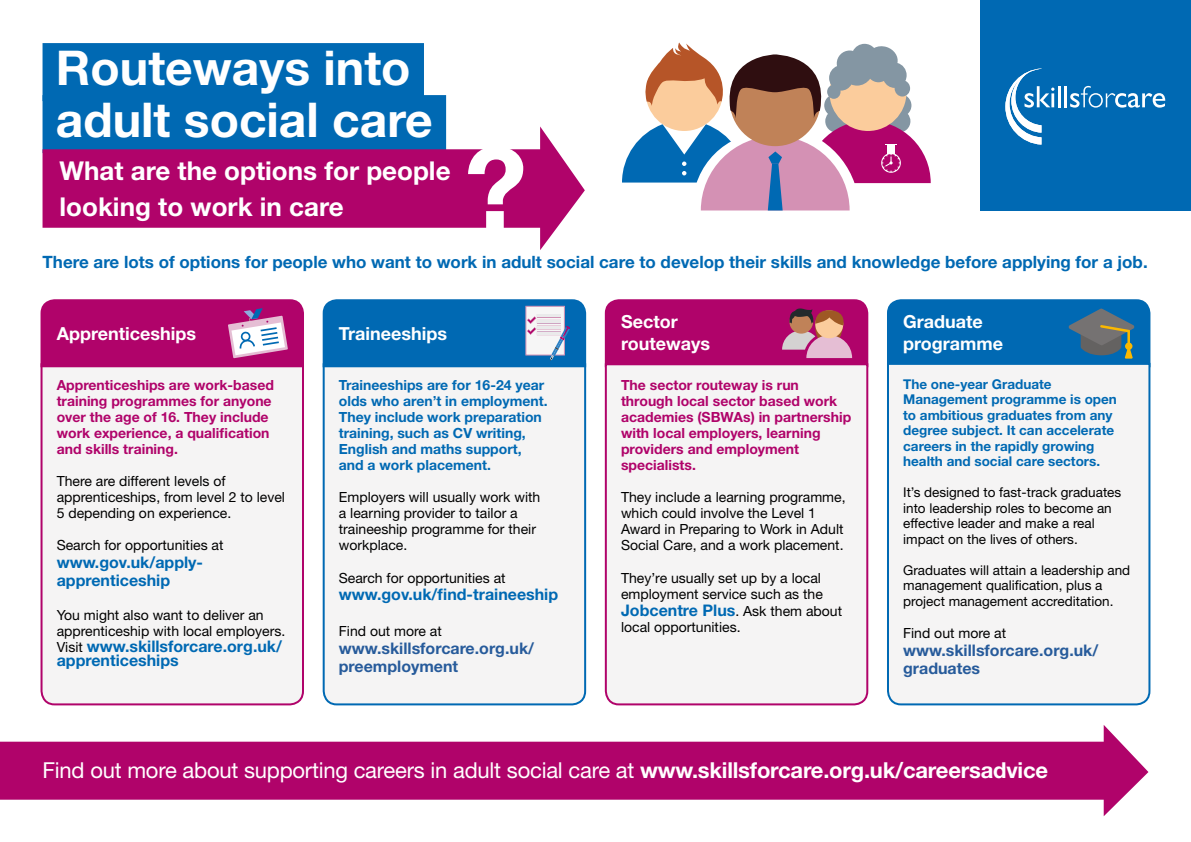
<style>
.page{position:relative;width:1191px;height:842px;background:#fff}
.page>*{position:absolute;margin:0;border:0;box-sizing:border-box;transform-origin:0 0}
.t1{font:700 112.2px "Helvetica Neue LT Std";color:#fff}
.t2{font:700 48px/52px "Helvetica Neue LT Std";color:#fff}
.t3{font:700 26px/36px "Helvetica Neue LT Std";color:#fff}
.t4{font:22px "Helvetica Neue LT Std";letter-spacing:-.01em;color:#fff}
.t5{font:700 18px/22px "Helvetica Neue LT Std";color:#fff}
.t6{font:700 17px "Helvetica Neue LT Std";color:#0069b3}
.t7{font:700 16px/18px "Helvetica Neue LT Std";color:#0069b3}
.t8{font:700 16px/18px "Helvetica Neue LT Std";color:#275b9b}
.t9{font:14px/16px "Helvetica Neue LT Std";color:#000}
.t10{font:700 14px/16px "Helvetica Neue LT Std";color:#b0036a}
.t11{font:700 14px/16px "Helvetica Neue LT Std";color:#0069b3}
.t12{font:13.5px/15.5px "Helvetica Neue LT Std";color:#000}
.t13{font:700 13.5px/15.5px "Helvetica Neue LT Std";color:#0069b3}
.s1{font-weight:400;font-size:14px;color:#000}
.s2{font-weight:700}
</style>
<div class="page">
<svg style="left:0;top:725px;width:1148px;height:91px;fill:#b0036a"></svg>
<div style="left:980px;top:0;width:211px;height:210px;background:#0069b3"></div>
<svg style="left:1005px;top:69px;width:49px;height:76px"></svg>
<hr style="left:1058px;top:86px;width:2px;height:21px;background:#fff">
<hr style="left:1064px;top:86px;width:3px;height:21px;background:#fff">
<svg style="left:1070px;top:86px;width:95px;height:22px"></svg>
<svg style="left:40px;top:368px;width:264px;height:338px"></svg>
<div style="left:322px;top:368px;width:265px;height:338px;background:#f5f4f4"></div>
<div style="left:43px;top:43px;width:381px;height:58px;background:#0069b3"></div>
<div style="left:43px;top:95px;width:403px;height:58px;background:#0069b3"></div>
<svg style="left:43px;top:126px;width:542px;height:124px"></svg>
<div style="left:60px;top:153px;width:398px;height:37px;background:#b0036a"></div>
<div style="left:60px;top:189px;width:291px;height:37px;background:#b0036a"></div>
<div style="left:604px;top:368px;width:265px;height:338px;background:#f5f4f4"></div>
<svg style="left:887px;top:368px;width:264px;height:338px"></svg>
<svg style="left:604px;top:299px;width:265px;height:69px;background:#b72477"></svg>
<svg style="left:40px;top:299px;width:264px;height:69px;background:#b5207b"></svg>
<svg style="left:887px;top:299px;width:264px;height:69px;background:#1a71ad"></svg>
<svg style="left:322px;top:299px;width:265px;height:69px;background:#1f78ba"></svg>
<svg style="left:622px;top:43px;width:308px;height:167px"></svg>
<h2 class="t2" style="left:56px;top:41px;width:378px">Routeways into adult social care</h2>
<h3 class="t3" style="left:60px;top:152px;width:392px">What are the options for people looking to work in care</h3>
<h1 class="t1" style="left:464px;top:119px;width:64px">?</h1>
<p class="t6" style="left:43px;top:251px;width:1106px">There are lots of options for people who want to work in adult social care to develop their skills and knowledge before applying for a job.</p>
<p class="t5" style="left:57px;top:322px;width:141px">Apprenticeships</p>
<p class="t5" style="left:339px;top:322px;width:110px">Traineeships</p>
<p class="t5" style="left:621px;top:310px;width:91px">Sector routeways</p>
<p class="t5" style="left:903px;top:310px;width:101px">Graduate programme</p>
<p class="t10" style="left:621px;top:377px;width:232px">The sector routeway is run through local sector based work academies (SBWAs) in partnership with local employers, learning providers and employment specialists.</p>
<p class="t9" style="left:621px;top:489px;width:226px">They include a learning programme, which could involve the Level 1<br>Award in Preparing to Work in Adult Social Care, and a work placement.</p>
<p class="t9" style="left:621px;top:569px;width:203px">They’re usually set up by a local employment service such as the</p>
<p class="t7" style="left:621px;top:601px;width:222px">Jobcentre Plus<span class="s1">. Ask them about</span></p>
<p class="t9" style="left:621px;top:619px;width:121px">local opportunities.</p>
<p class="t13" style="left:903px;top:376px;width:215px">The one-year Graduate<br>Management programme is open to ambitious graduates from any degree subject. It can accelerate careers in the rapidly growing health and social care sectors.</p>
<p class="t12" style="left:903px;top:484px;width:220px">It’s designed to fast-track graduates into leadership roles to become an effective leader and make a real impact on the lives of others.</p>
<p class="t12" style="left:903px;top:562px;width:229px">Graduates will attain a leadership and management qualification, plus a project management accreditation.</p>
<p class="t9" style="left:903px;top:624px;width:104px">Find out more at</p>
<p class="t8" style="left:903px;top:641px;width:197px">www.skillsforcare.org.uk/ graduates</p>
<p class="t10" style="left:57px;top:377px;width:219px">Apprenticeships are work-based training programmes for anyone over the age of 16. They include work experience, a qualification and skills training.</p>
<p class="t9" style="left:57px;top:473px;width:230px">There are different levels of apprenticeships, from level 2 to level<br>5 depending on experience.</p>
<p class="t9" style="left:57px;top:537px;width:168px">Search for opportunities at</p>
<p class="t7" style="left:57px;top:553px;width:148px">www.gov.uk/apply&shy;apprenticeship</p>
<p class="t9" style="left:57px;top:607px;width:230px">You might also want to deliver an apprenticeship with local employers.</p>
<p class="t7" style="left:57px;top:639px;width:227px;line-height:14px"><span class="s1">Visit</span> www.skillsforcare.org.uk/ apprenticeships</p>
<p class="t11" style="left:339px;top:377px;width:210px">Traineeships are for 16-24 year olds who aren’t in employment.<br>They include work preparation training, such as CV writing,<br>English and maths support, and a work placement.</p>
<p class="t9" style="left:339px;top:489px;width:203px">Employers will usually work with a learning provider to tailor a traineeship programme for their workplace.</p>
<p class="t9" style="left:339px;top:569px;width:168px">Search for opportunities at</p>
<p class="t7" style="left:339px;top:585px;width:221px">www.gov.uk/find-traineeship</p>
<p class="t9" style="left:339px;top:623px;width:104px">Find out more at</p>
<p class="t8" style="left:339px;top:639px;width:197px">www.skillsforcare.org.uk/ preemployment</p>
<h3 class="t4" style="left:43px;top:757px;width:1007px">Find out more about supporting careers in adult social care at <span class="s2">www.skillsforcare.org.uk/careersadvice</span></h3>
</div>
